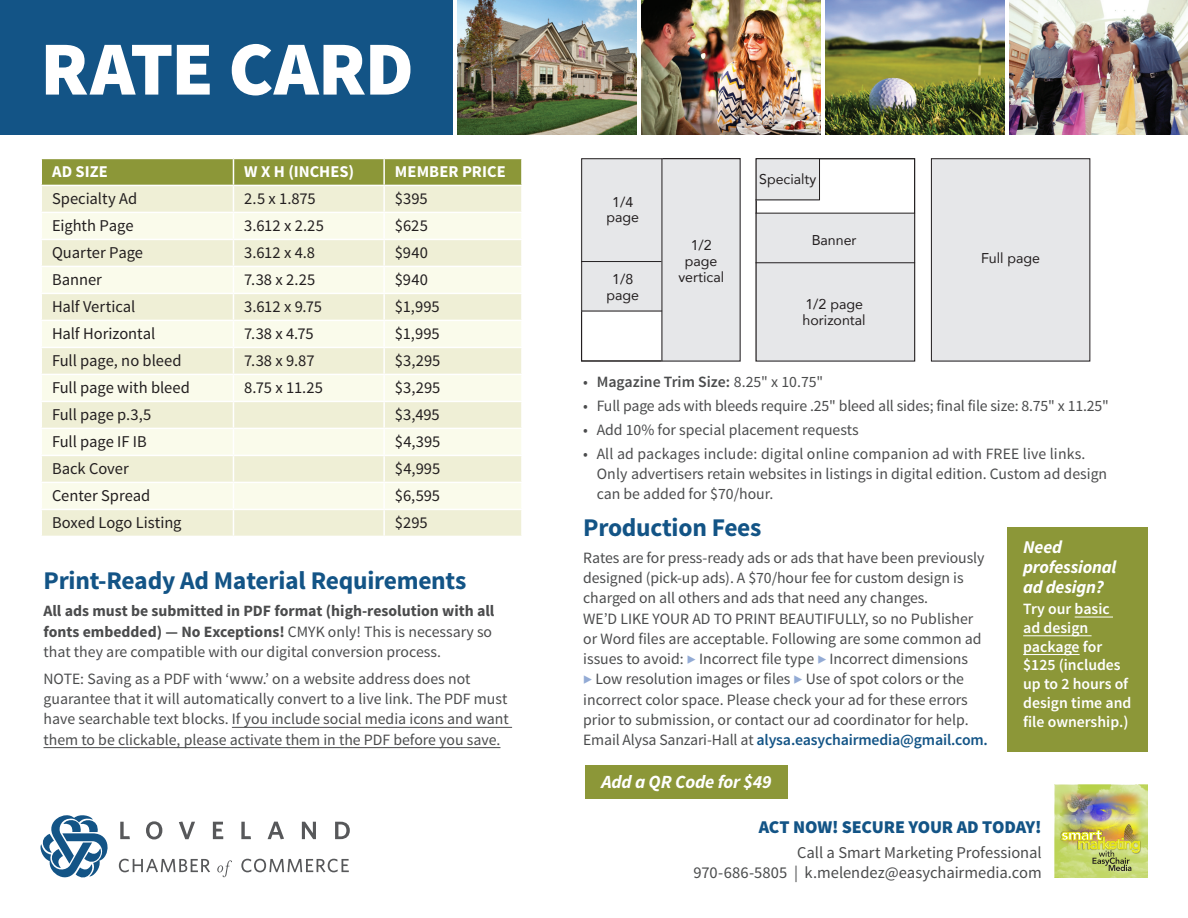
<style>
.page{position:relative;width:1188px;height:918px;background:#fff}
.page>*{position:absolute;margin:0;border:0;box-sizing:border-box;transform-origin:0 0}
.t1{font:900 76.5px "Source Sans Pro";letter-spacing:-.015em;color:#fff}
.subheads{font:700 25.5px "Source Sans Pro";letter-spacing:-.01em;color:#135486}
.body_copy{font:italic 700 18.6px "Source Sans Pro";letter-spacing:-.01em;color:#fff}
.body_copy-2{font:italic 700 18px/20px "Source Sans Pro";letter-spacing:-.01em;color:#fff}
.subheads-2{font:900 18px "Source Sans Pro";letter-spacing:-.01em;color:#135486}
.t2{font:16.5px "Source Sans Pro";letter-spacing:-.005em;color:#231f20}
.body_copy_larger{font:16.5px/19.8px "Source Sans Pro";color:#4b4c4d;text-align:right}
.t3{font:700 16.5px "Source Sans Pro";letter-spacing:.005em;color:#fff}
.body_copy-3{font:15.75px/20.2px "Source Sans Pro";color:#4b4c4d}
.body_copy-4{font:700 15.75px/20.2px "Source Sans Pro";color:#4b4c4d}
.body_copy-5{font:600 15.75px/18.8px "Source Sans Pro";color:#fff}
.t4{font:600 15.75px "Source Sans Pro";color:#4b4c4d}
.t5{font:14.25px "Avenir";color:#231f20}
.s1{font-weight:400}
.s2{color:#93abd5}
.s3{font-weight:600;color:#135486}
</style>
<div class="page">
<div style="left:1007px;top:527px;width:141px;height:225px;background:#8c9738"></div>
<hr style="left:232px;top:727px;width:280px;height:1px;background:#4b4c4d">
<hr style="left:44px;top:747px;width:457px;height:1px;background:#4b4c4d">
<div style="left:661px;top:159px;width:80px;height:202px;background:#e6e7e9"></div>
<div style="left:581px;top:158px;width:81px;height:154px;background:#e6e7e9"></div>
<div style="left:581px;top:158px;width:160px;height:203px;border:1px solid #231f20"></div>
<hr style="left:662px;top:159px;width:1px;height:202px;background:#231f20">
<hr style="left:581px;top:261px;width:80px;height:1px;background:#231f20">
<hr style="left:582px;top:311px;width:80px;height:1px;background:#231f20">
<div style="left:931px;top:158px;width:159px;height:203px;background:#e6e7e9"></div>
<div style="left:931px;top:158px;width:159px;height:203px;border:1px solid #231f20"></div>
<div style="left:756px;top:263px;width:159px;height:98px;background:#e6e7e9"></div>
<div style="left:756px;top:214px;width:159px;height:49px;background:#e6e7e9"></div>
<div style="left:756px;top:158px;width:159px;height:203px;border:1px solid #231f20"></div>
<svg style="left:755px;top:158px;width:65px;height:43px;background:#d6d6d8"></svg>
<hr style="left:756px;top:262px;width:159px;height:1px;background:#231f20">
<hr style="left:756px;top:213px;width:159px;height:1px;background:#231f20">
<img style="left:642px;top:0;width:179px;height:135px">
<img style="left:826px;top:0;width:179px;height:135px">
<img style="left:1010px;top:0;width:178px;height:135px">
<img style="left:458px;top:0;width:179px;height:135px">
<div style="left:0;top:0;width:453px;height:135px;background:#135486"></div>
<img style="left:1055px;top:785px;width:93px;height:93px">
<img style="left:1059px;top:791px;width:83px;height:55px">
<div style="left:1060px;top:829px;width:43px;height:13px;background:#231f20;opacity:.65"></div>
<div style="left:1077px;top:836px;width:64px;height:18px;background:#231f20;opacity:.65"></div>
<img style="left:1061px;top:830px;width:79px;height:41px">
<svg style="left:40px;top:815px;width:68px;height:63px"></svg>
<svg style="left:119px;top:821px;width:231px;height:56px"></svg>
<svg style="left:41px;top:158px;width:481px;height:378px;background:#edeed6"></svg>
<hr style="left:233px;top:347px;width:151px;height:1px;background:#fff">
<hr style="left:384px;top:320px;width:139px;height:1px;background:#fff">
<hr style="left:383px;top:321px;width:2px;height:26px;background:#fff">
<hr style="left:521px;top:321px;width:2px;height:26px;background:#fff">
<hr style="left:384px;top:347px;width:139px;height:1px;background:#fff">
<hr style="left:1075px;top:617px;width:38px;height:1px;background:#fff">
<hr style="left:1023px;top:635px;width:69px;height:1px;background:#fff">
<hr style="left:1023px;top:654px;width:57px;height:1px;background:#fff">
<div style="left:585px;top:765px;width:203px;height:33px;background:#8c9738"></div>
<p class="t1" style="left:40px;top:19px;width:375px">RATE CARD</p>
<p class="t3" style="left:52px;top:161px;width:57px">AD SIZE</p>
<p class="t3" style="left:244px;top:161px;width:111px">W X H (INCHES)</p>
<p class="t3" style="left:395px;top:161px;width:112px">MEMBER PRICE</p>
<p class="t2" style="left:52px;top:188px;width:87px">Specialty Ad</p>
<p class="t2" style="left:244px;top:188px;width:73px">2.5 x 1.875</p>
<p class="t2" style="left:395px;top:188px;width:34px">$395</p>
<p class="t2" style="left:52px;top:215px;width:83px">Eighth Page</p>
<p class="t2" style="left:244px;top:215px;width:81px">3.612 x 2.25</p>
<p class="t2" style="left:395px;top:215px;width:35px">$625</p>
<p class="t2" style="left:52px;top:242px;width:93px">Quarter Page</p>
<p class="t2" style="left:244px;top:242px;width:72px">3.612 x 4.8</p>
<p class="t2" style="left:395px;top:242px;width:35px">$940</p>
<p class="t2" style="left:52px;top:269px;width:51px">Banner</p>
<p class="t2" style="left:244px;top:269px;width:73px">7.38 x 2.25</p>
<p class="t2" style="left:395px;top:269px;width:35px">$940</p>
<p class="t2" style="left:52px;top:296px;width:85px">Half Vertical</p>
<p class="t2" style="left:244px;top:296px;width:79px">3.612 x 9.75</p>
<p class="t2" style="left:395px;top:296px;width:46px">$1,995</p>
<p class="t2" style="left:52px;top:323px;width:105px">Half Horizontal</p>
<p class="t2" style="left:244px;top:323px;width:71px">7.38 x 4.75</p>
<p class="t2" style="left:395px;top:323px;width:46px">$1,995</p>
<p class="t2" style="left:52px;top:350px;width:131px">Full page, no bleed</p>
<p class="t2" style="left:244px;top:350px;width:72px">7.38 x 9.87</p>
<p class="t2" style="left:395px;top:350px;width:47px">$3,295</p>
<p class="t2" style="left:52px;top:377px;width:140px">Full page with bleed</p>
<p class="t2" style="left:244px;top:377px;width:80px">8.75 x 11.25</p>
<p class="t2" style="left:395px;top:377px;width:47px">$3,295</p>
<p class="t2" style="left:52px;top:404px;width:101px">Full page p.3,5</p>
<p class="t2" style="left:395px;top:404px;width:46px">$3,495</p>
<p class="t2" style="left:52px;top:431px;width:96px">Full page IF IB</p>
<p class="t2" style="left:395px;top:431px;width:47px">$4,395</p>
<p class="t2" style="left:52px;top:458px;width:78px">Back Cover</p>
<p class="t2" style="left:395px;top:458px;width:47px">$4,995</p>
<p class="t2" style="left:52px;top:485px;width:100px">Center Spread</p>
<p class="t2" style="left:395px;top:485px;width:47px">$6,595</p>
<p class="t2" style="left:52px;top:512px;width:131px">Boxed Logo Listing</p>
<p class="t2" style="left:395px;top:512px;width:34px">$295</p>
<p class="subheads" style="left:44px;top:565px;width:424px">Print-Ready Ad Material Requirements</p>
<p class="body_copy-4" style="left:44px;top:602px;width:452px">All ads must be submitted in PDF format (high-resolution with all fonts embedded) — No Exceptions! <span class="s1">CMYK only! This is necessary so that they are compatible with our digital conversion process.</span></p>
<p class="body_copy-3" style="left:44px;top:669px;width:467px">NOTE: Saving as a PDF with ‘www.’ on a website address does not guarantee that it will automatically convert to a live link. The PDF must have searchable text blocks. If you include social media icons and want them to be clickable, please activate them in the PDF before you save.</p>
<p class="t5" style="left:612px;top:190px;width:23px">1/4</p>
<p class="t5" style="left:606px;top:206px;width:34px">page</p>
<p class="t5" style="left:612px;top:268px;width:23px">1/8</p>
<p class="t5" style="left:606px;top:283px;width:34px">page</p>
<p class="t5" style="left:691px;top:234px;width:23px">1/2</p>
<p class="t5" style="left:685px;top:250px;width:34px">page</p>
<p class="t5" style="left:678px;top:265px;width:47px">vertical</p>
<p class="t5" style="left:759px;top:167px;width:59px">Specialty</p>
<p class="t5" style="left:812px;top:229px;width:46px">Banner</p>
<p class="t5" style="left:805px;top:293px;width:59px">1/2 page</p>
<p class="t5" style="left:803px;top:308px;width:65px">horizontal</p>
<p class="t5" style="left:981px;top:246px;width:61px">Full page</p>
<p class="t4" style="left:583px;top:372px;width:242px"><span class="s1">•</span> Magazine Trim Size: <span class="s1">8.25" x 10.75"</span></p>
<p class="body_copy-3" style="left:583px;top:396px;width:527px">• Full page ads with bleeds require .25" bleed all sides; final file size: 8.75" x 11.25"</p>
<p class="body_copy-3" style="left:583px;top:420px;width:277px">• Add 10% for special placement requests</p>
<p class="body_copy-3" style="left:597px;top:444px;width:512px;text-indent:-14px">• All ad packages include: digital online companion ad with FREE live links.<br>Only advertisers retain websites in listings in digital edition. Custom ad design can be added for $70/hour.</p>
<p class="subheads" style="left:583px;top:511px;width:180px">Production Fees</p>
<p class="body_copy-3" style="left:583px;top:548px;width:406px">Rates are for press-ready ads or ads that have been previously designed (pick-up ads). A $70/hour fee for custom design is charged on all others and ads that need any changes.<br>WE’D LIKE YOUR AD TO PRINT BEAUTIFULLY, so no Publisher or Word files are acceptable. Following are some common ad issues to avoid: <span class="s2">▶</span> Incorrect file type <span class="s2">▶</span> Incorrect dimensions<br><span class="s2">▶</span> Low resolution images or files <span class="s2">▶</span> Use of spot colors or the incorrect color space. Please check your ad for these errors prior to submission, or contact our ad coordinator for help.<br>Email Alysa Sanzari-Hall at <span class="s3">alysa.easychairmedia@gmail.com.</span></p>
<p class="body_copy-2" style="left:1023px;top:537px;width:95px">Need professional ad design?</p>
<p class="body_copy-5" style="left:1023px;top:600px;width:110px">Try our basic<br>ad design package for $125 (includes up to 2 hours of design time and file ownership.)</p>
<p class="body_copy" style="left:602px;top:770px;width:171px">Add a QR Code for $49</p>
<p class="subheads-2" style="left:759px;top:816px;width:284px">ACT NOW! SECURE YOUR AD TODAY!</p>
<p class="body_copy_larger" style="left:694px;top:843px;width:350px">Call a Smart Marketing Professional<br>970-686-5805 | k.melendez@easychairmedia.com</p>
</div>
